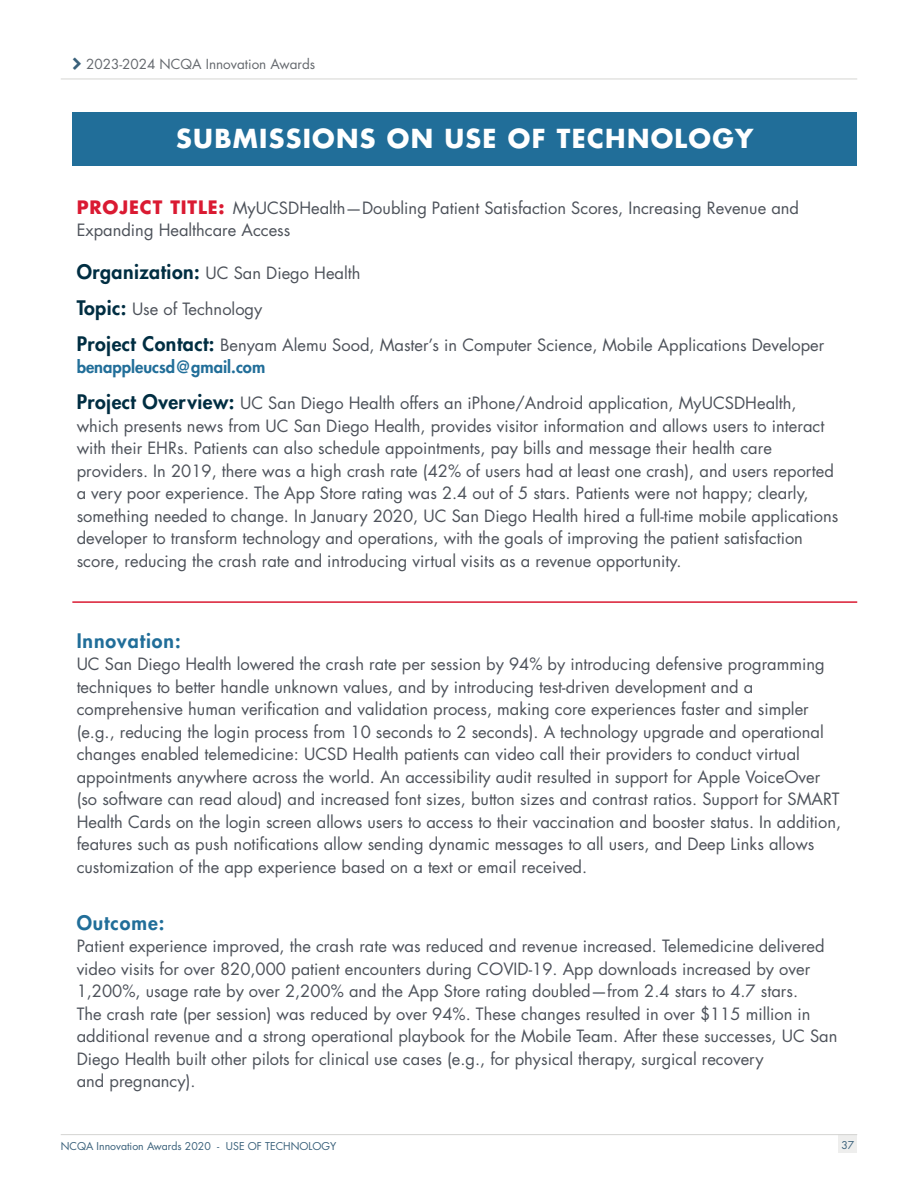
<style>
.page{position:relative;width:918px;height:1188px;background:#fff}
.page>*{position:absolute;margin:0;border:0;box-sizing:border-box;transform-origin:0 0}
.t1{font:700 25.5px "Futura Std";letter-spacing:.05em;color:#fff}
.t2{font:800 19.5px "Futura Std";letter-spacing:.05em;color:#216e99}
.t3{font:16.5px/22.5px "Futura Std";color:#4d525a}
.t4{font:13.5px "Futura Std";color:#65696e}
.t5{font:10.5px "Futura Std";color:#39607a}
.s1{font-weight:700;font-size:18px;color:#da1a32}
.s2{font-weight:800;font-size:19.5px;color:#002e42}
.s3{font-weight:800;color:#216e99}
</style>
<div class="page">
<div style="left:839px;top:1135px;width:18px;height:18px;background:#eeeeed"></div>
<hr style="left:61px;top:1134px;width:796px;height:1px;background:#d5d5d2">
<hr style="left:61px;top:79px;width:796px;height:1px;background:#d5d5d2">
<div style="left:72px;top:112px;width:785px;height:54px;background:#216e99"></div>
<hr style="left:72px;top:601px;width:785px;height:2px;background:#da1a32">
<p class="t4" style="left:86px;top:56px;width:231px">2023-2024 NCQA Innovation Awards</p>
<h2 class="t1" style="left:176px;top:121px;width:579px">SUBMISSIONS ON USE OF TECHNOLOGY</h2>
<p class="t3" style="left:77px;top:196px;width:724px"><span class="s1">PROJECT TITLE:</span> MyUCSDHealth—Doubling Patient Satisfaction Scores, Increasing Revenue and<br>Expanding Healthcare Access</p>
<p class="t3" style="left:77px;top:262px;width:285px"><span class="s2">Organization:</span> UC San Diego Health</p>
<p class="t3" style="left:77px;top:298px;width:187px"><span class="s2">Topic:</span> Use of Technology</p>
<p class="t3" style="left:77px;top:334px;width:749px"><span class="s2">Project Contact:</span> Benyam Alemu Sood, Master’s in Computer Science, Mobile Applications Developer <span class="s3">benappleucsd@gmail.com</span></p>
<p class="t3" style="left:77px;top:392px;width:763px"><span class="s2">Project Overview:</span> UC San Diego Health offers an iPhone/Android application, MyUCSDHealth, which presents news from UC San Diego Health, provides visitor information and allows users to interact with their EHRs. Patients can also schedule appointments, pay bills and message their health care providers. In 2019, there was a high crash rate (42% of users had at least one crash), and users reported a very poor experience. The App Store rating was 2.4 out of 5 stars. Patients were not happy; clearly, something needed to change. In January 2020, UC San Diego Health hired a full-time mobile applications developer to transform technology and operations, with the goals of improving the patient satisfaction score, reducing the crash rate and introducing virtual visits as a revenue opportunity.</p>
<p class="t2" style="left:77px;top:628px;width:106px">Innovation:</p>
<p class="t3" style="left:77px;top:653px;width:766px">UC San Diego Health lowered the crash rate per session by 94% by introducing defensive programming techniques to better handle unknown values, and by introducing test-driven development and a comprehensive human verification and validation process, making core experiences faster and simpler (e.g. , reducing the login process from 10 seconds to 2 seconds). A technology upgrade and operational changes enabled telemedicine: UCSD Health patients can video call their providers to conduct virtual appointments anywhere across the world. An accessibility audit resulted in support for Apple VoiceOver (so software can read aloud) and increased font sizes, button sizes and contrast ratios. Support for SMART Health Cards on the login screen allows users to access to their vaccination and booster status. In addition, features such as push notifications allow sending dynamic messages to all users, and Deep Links allows customization of the app experience based on a text or email received.</p>
<p class="t2" style="left:77px;top:910px;width:89px">Outcome:</p>
<p class="t3" style="left:77px;top:935px;width:762px">Patient experience improved, the crash rate was reduced and revenue increased. Telemedicine delivered video visits for over 820,000 patient encounters during COVID-19. App downloads increased by over 1,200%, usage rate by over 2,200% and the App Store rating doubled—from 2.4 stars to 4. 7 stars.<br>The crash rate (per session) was reduced by over 94%. These changes resulted in over $115 million in additional revenue and a strong operational playbook for the Mobile Team. After these successes, UC San Diego Health built other pilots for clinical use cases (e.g. , for physical therapy, surgical recovery<br>and pregnancy).</p>
<p class="t5" style="left:61px;top:1139px;width:277px">NCQA Innovation Awards 2020 - USE OF TECHNOLOGY</p>
<p class="t5" style="left:842px;top:1138px;width:14px">37</p>
</div>
